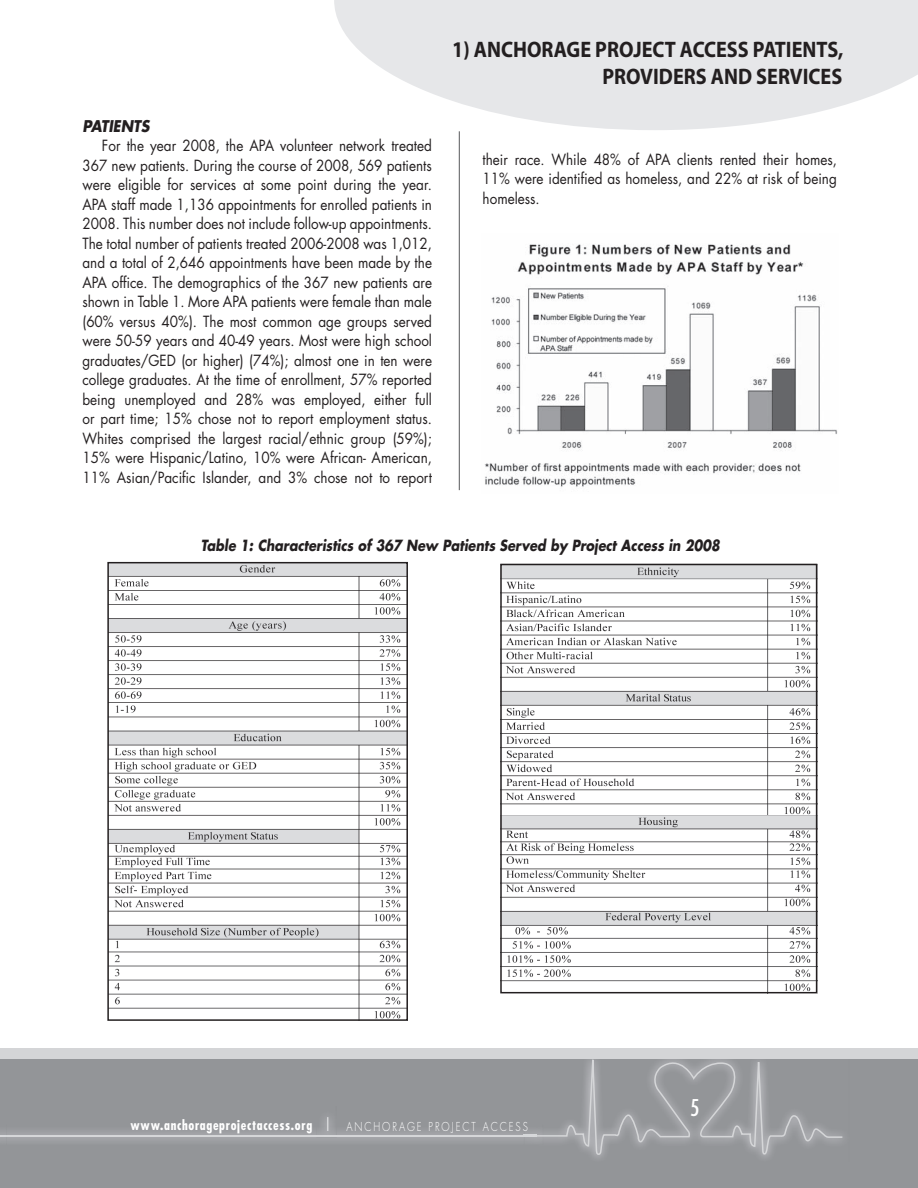
<style>
.page{position:relative;width:918px;height:1188px;background:#fff}
.page>*{position:absolute;margin:0;border:0;box-sizing:border-box;transform-origin:0 0}
.t1{font:700 22.5px/27px "Myriad";color:#231f20;text-align:right;scale:.9 1}
.t2{font:condensed 22.5px "Futura";color:#fff}
.t3{font:italic 700 15.75px "Futura";color:#231f20;scale:.9 1}
.t4{font:15px/19.5px "Futura";color:#231f20;text-align:justify;scale:.9 1}
.t5{font:italic 700 15px "Futura";color:#231f20;scale:.85 1}
.t6{font:700 condensed 13.5px "Futura";letter-spacing:.05em;color:#fff}
.t7{font:300 12px "Futura";letter-spacing:.2em;color:#fff;scale:.8 1}
</style>
<div class="page">
<div style="left:0;top:1059px;width:918px;height:129px;background:#939598"></div>
<div style="left:7px;top:1132px;width:517px;height:9px;background:#a1a2a6"></div>
<hr style="left:0;top:1135px;width:536px;height:2px;background:#d5d6d8">
<img style="left:0;top:1132px;width:7px;height:9px">
<svg style="left:0;top:1135px;width:7px;height:2px"></svg>
<svg style="left:533px;top:1048px;width:311px;height:108px"></svg>
<div style="left:0;top:1049px;width:918px;height:10px;background:#d4d5d7"></div>
<svg style="left:334px;top:0;width:584px;height:130px;fill:#e6e7e9"></svg>
<img style="left:317px;top:1117px;width:20px;height:18px">
<svg style="left:327px;top:1117px;width:1px;height:14px"></svg>
<img style="left:485px;top:244px;width:352px;height:243px">
<img style="left:110px;top:565px;width:295px;height:453px">
<div style="left:107px;top:562px;width:301px;height:459px;border:2px solid #231f20"></div>
<img style="left:503px;top:567px;width:311px;height:423px">
<hr style="left:459px;top:131px;width:1px;height:359px;background:#57585a">
<div style="left:500px;top:564px;width:317px;height:429px;border:2px solid #231f20"></div>
<p class="t3" style="left:82px;top:115px;width:76px">PATIENTS</p>
<p class="t4" style="left:82px;top:136px;width:390px;text-indent:19px">For the year 2008, the APA volunteer network treated 367 new patients. During the course of 2008, 569 patients were eligible for services at some point during the year.<br>APA staff made 1,136 appointments for enrolled patients in 2008. This number does not include follow-up appointments.<br>The total number of patients treated 2006-2008 was 1,012, and a total of 2,646 appointments have been made by the APA office. The demographics of the 367 new patients are shown in Table 1. More APA patients were female than male (60% versus 40%). The most common age groups served were 50-59 years and 40-49 years. Most were high school graduates/GED (or higher) (74%); almost one in ten were college graduates. At the time of enrollment, 57% reported being unemployed and 28% was employed, either full or part time; 15% chose not to report employment status.<br>Whites comprised the largest racial/ethnic group (59%); 15% were Hispanic/Latino, 10% were African- American, 11% Asian/Pacific Islander, and 3% chose not to report</p>
<h1 class="t1" style="left:452px;top:37px;width:436px">1) ANCHORAGE PROJECT ACCESS PATIENTS,<br>PROVIDERS AND SERVICES</h1>
<p class="t4" style="left:483px;top:149px;width:395px">their race. While 48% of APA clients rented their homes, 11% were identified as homeless, and 22% at risk of being homeless.</p>
<p class="t5" style="left:201px;top:535px;width:612px">Table 1: Characteristics of 367 New Patients Served by Project Access in 2008</p>
<p class="t6" style="left:131px;top:1116px;width:183px">www.anchorageprojectaccess.org</p>
<p class="t7" style="left:346px;top:1119px;width:228px">ANCHORAGE PROJECT ACCESS</p>
<h1 class="t2" style="left:690px;top:1093px;width:11px">5</h1>
</div>
